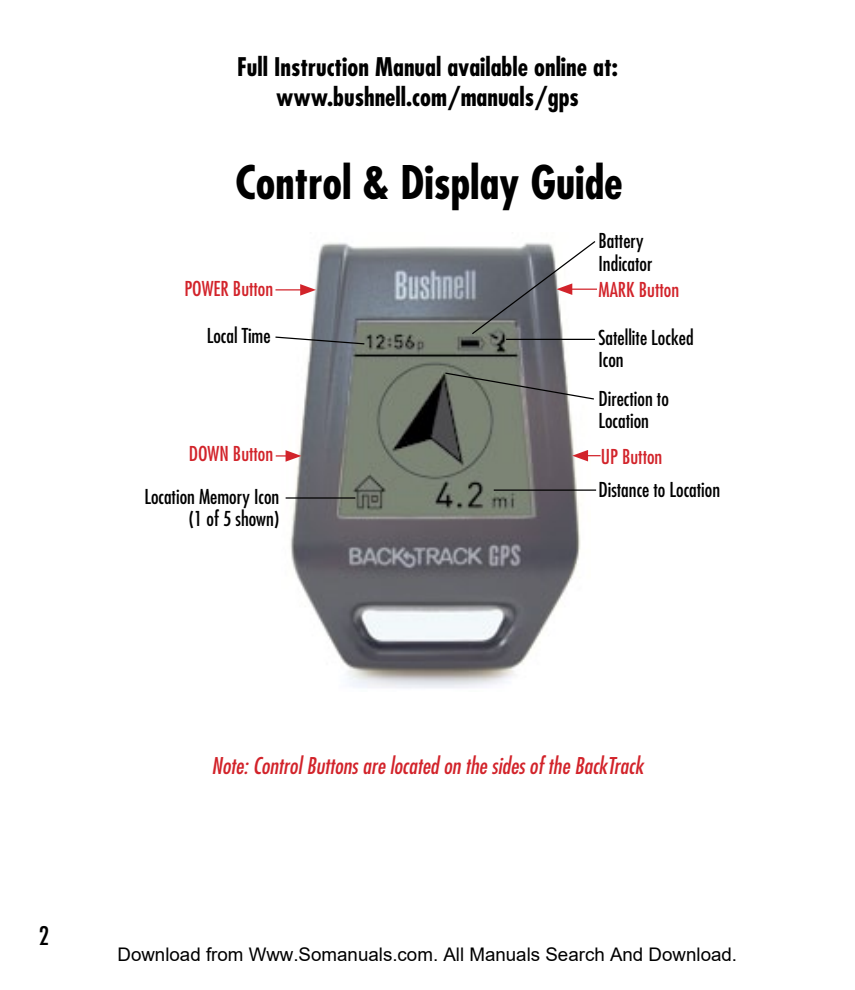
<style>
.page{position:relative;width:855px;height:990px;background:#fff}
.page>*{position:absolute;margin:0;border:0;box-sizing:border-box;transform-origin:0 0}
.t1{font:700 condensed 45px "Futura";color:#000}
.t2{font:700 condensed 25px/30px "Futura";color:#000;text-align:center}
.t3{font:condensed 25px "Futura";color:#000}
.t4{font:italic condensed 22.5px "Futura";color:#d2232a}
.t5{font:condensed 20px/22.5px "Futura";color:#000}
.t6{font:condensed 20px "Futura";color:#d2232a}
.t7{font:18.75px "Arial";color:#000}
</style>
<div class="page">
<img style="left:285px;top:242px;width:306px;height:446px">
<hr style="left:275px;top:289px;width:29px;height:2px;background:#d2232a">
<svg style="left:300px;top:284px;width:16px;height:12px"></svg>
<svg style="left:276px;top:450px;width:25px;height:12px"></svg>
<svg style="left:572px;top:450px;width:29px;height:11px"></svg>
<svg style="left:275px;top:336px;width:91px;height:9px"></svg>
<hr style="left:286px;top:497px;width:69px;height:2px;background:#000">
<hr style="left:494px;top:490px;width:102px;height:1px;background:#000">
<svg style="left:444px;top:372px;width:150px;height:28px"></svg>
<hr style="left:506px;top:339px;width:89px;height:1px;background:#000">
<svg style="left:471px;top:241px;width:126px;height:95px"></svg>
<p class="t2" style="left:237px;top:52px;width:382px">Full Instruction Manual available online at: www.bushnell.com/manuals/gps</p>
<h1 class="t1" style="left:235px;top:155px;width:389px">Control &amp; Display Guide</h1>
<p class="t6" style="left:185px;top:276px;width:90px">POWER Button</p>
<p class="t5" style="left:207px;top:324px;width:65px">Local Time</p>
<p class="t5" style="left:599px;top:229px;width:55px">Battery<br>Indicator</p>
<p class="t6" style="left:598px;top:278px;width:82px">MARK Button</p>
<p class="t5" style="left:598px;top:326px;width:97px">Satellite Locked<br>Icon</p>
<p class="t5" style="left:598px;top:387px;width:72px">Direction to<br>Location</p>
<p class="t6" style="left:189px;top:441px;width:86px">DOWN Button</p>
<p class="t6" style="left:601px;top:444px;width:63px">UP Button</p>
<p class="t5" style="left:144px;top:485px;width:136px;text-align:right">Location Memory Icon (1 of 5 shown)</p>
<p class="t5" style="left:598px;top:478px;width:123px">Distance to Location</p>
<p class="t3" style="left:39px;top:921px;width:12px">2</p>
<p class="t4" style="left:211px;top:752px;width:434px">Note: Control Buttons are located on the sides of the BackTrack</p>
<p class="t7" style="left:117px;top:944px;width:621px">Download from Www.Somanuals.com. All Manuals Search And Download.</p>
</div>
